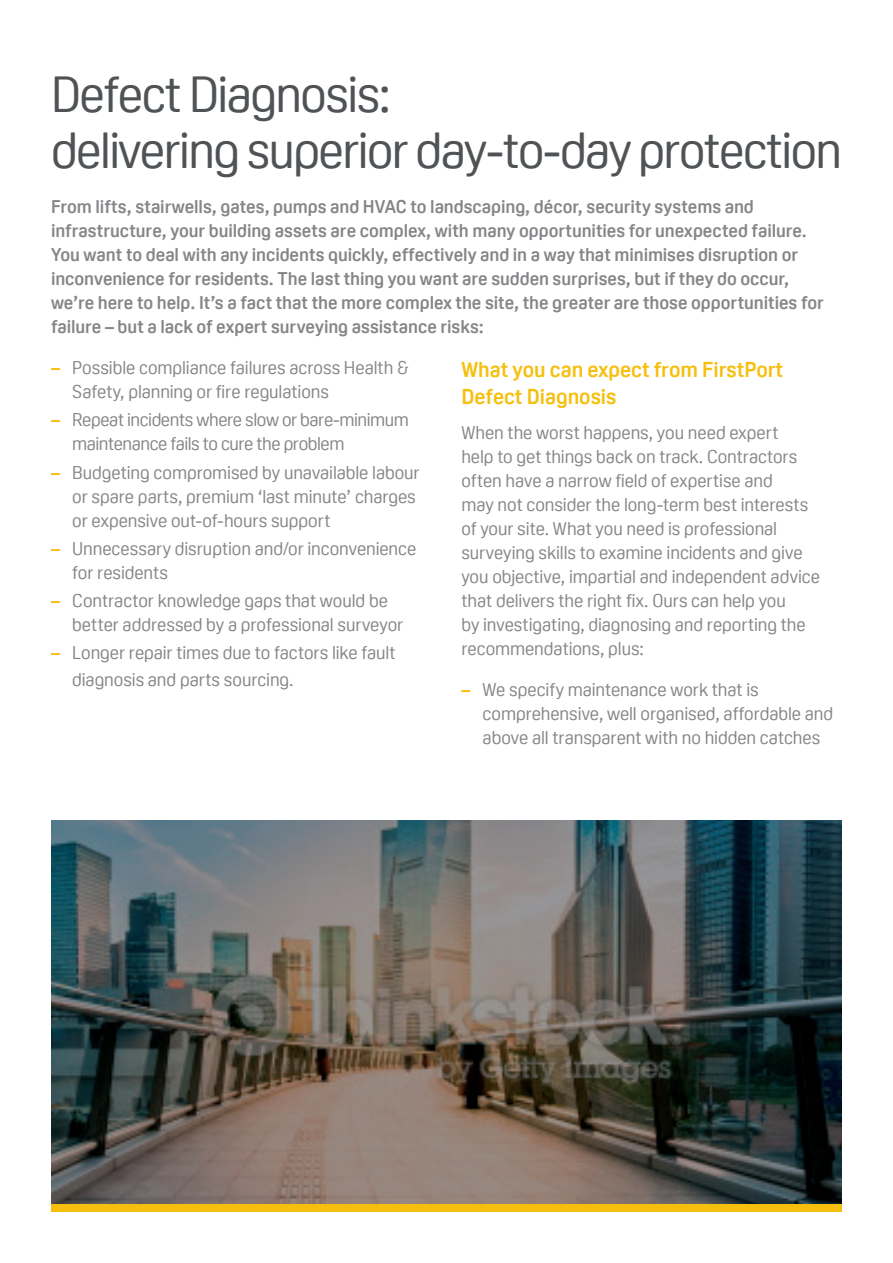
<style>
.page{position:relative;width:893px;height:1263px;background:#fff}
.page>*{position:absolute;margin:0;border:0;box-sizing:border-box;transform-origin:0 0}
.t1{font:49.5px/55.5px "Oscine";letter-spacing:-.03em;color:#505356}
.t2{font:700 21px/27px "Oscine";color:#f6bf0d}
.t3{font:18px/24px "Oscine";letter-spacing:-.005em;color:#86868a}
.t4{font:700 18px/24px "Oscine";letter-spacing:-.005em;color:#86868a}
.t5{font:18px/24px "Oscine";letter-spacing:-.025em;color:#86868a}
.s1{font-weight:700;color:#f6bf0d}
</style>
<div class="page">
<img style="left:51px;top:821px;width:791px;height:383px">
<div style="left:51px;top:1204px;width:791px;height:8px;background:#f6bf0d"></div>
<h1 class="t1" style="left:51px;top:68px;width:792px">Defect Diagnosis:<br>delivering superior day-to-day protection</h1>
<p class="t4" style="left:51px;top:195px;width:774px">From lifts, stairwells, gates, pumps and HVAC to landscaping, décor, security systems and infrastructure, your building assets are complex, with many opportunities for unexpected failure.<br>You want to deal with any incidents quickly, effectively and in a way that minimises disruption or inconvenience for residents. The last thing you want are sudden surprises, but if they do occur, we’re here to help. It’s a fact that the more complex the site, the greater are those opportunities for failure – but a lack of expert surveying assistance risks:</p>
<p class="t3" style="left:72px;top:356px;width:338px;text-indent:-21px"><span class="s1">–</span> Possible compliance failures across Health &amp;<br>Safety, planning or fire regulations</p>
<p class="t5" style="left:72px;top:408px;width:338px;text-indent:-21px"><span class="s1">–</span> Repeat incidents where slow or bare-minimum maintenance fails to cure the problem</p>
<p class="t3" style="left:72px;top:460px;width:349px;text-indent:-21px"><span class="s1">–</span> Budgeting compromised by unavailable labour or spare parts, premium ‘last minute’ charges or expensive out-of-hours support</p>
<p class="t3" style="left:72px;top:537px;width:346px;text-indent:-21px"><span class="s1">–</span> Unnecessary disruption and/or inconvenience for residents</p>
<p class="t3" style="left:72px;top:589px;width:333px;text-indent:-21px"><span class="s1">–</span> Contractor knowledge gaps that would be better addressed by a professional surveyor</p>
<p class="t3" style="left:72px;top:640px;width:325px;line-height:27px;text-indent:-21px"><span class="s1">–</span> Longer repair times due to factors like fault diagnosis and parts sourcing.</p>
<p class="t2" style="left:461px;top:356px;width:323px">What you can expect from FirstPort<br>Defect Diagnosis</p>
<p class="t3" style="left:461px;top:421px;width:360px">When the worst happens, you need expert<br>help to get things back on track. Contractors often have a narrow field of expertise and<br>may not consider the long-term best interests of your site. What you need is professional surveying skills to examine incidents and give you objective, impartial and independent advice that delivers the right fix. Ours can help you<br>by investigating, diagnosing and reporting the recommendations, plus:</p>
<p class="t3" style="left:483px;top:678px;width:352px;text-indent:-21px"><span class="s1">–</span> We specify maintenance work that is comprehensive, well organised, affordable and above all transparent with no hidden catches</p>
</div>
